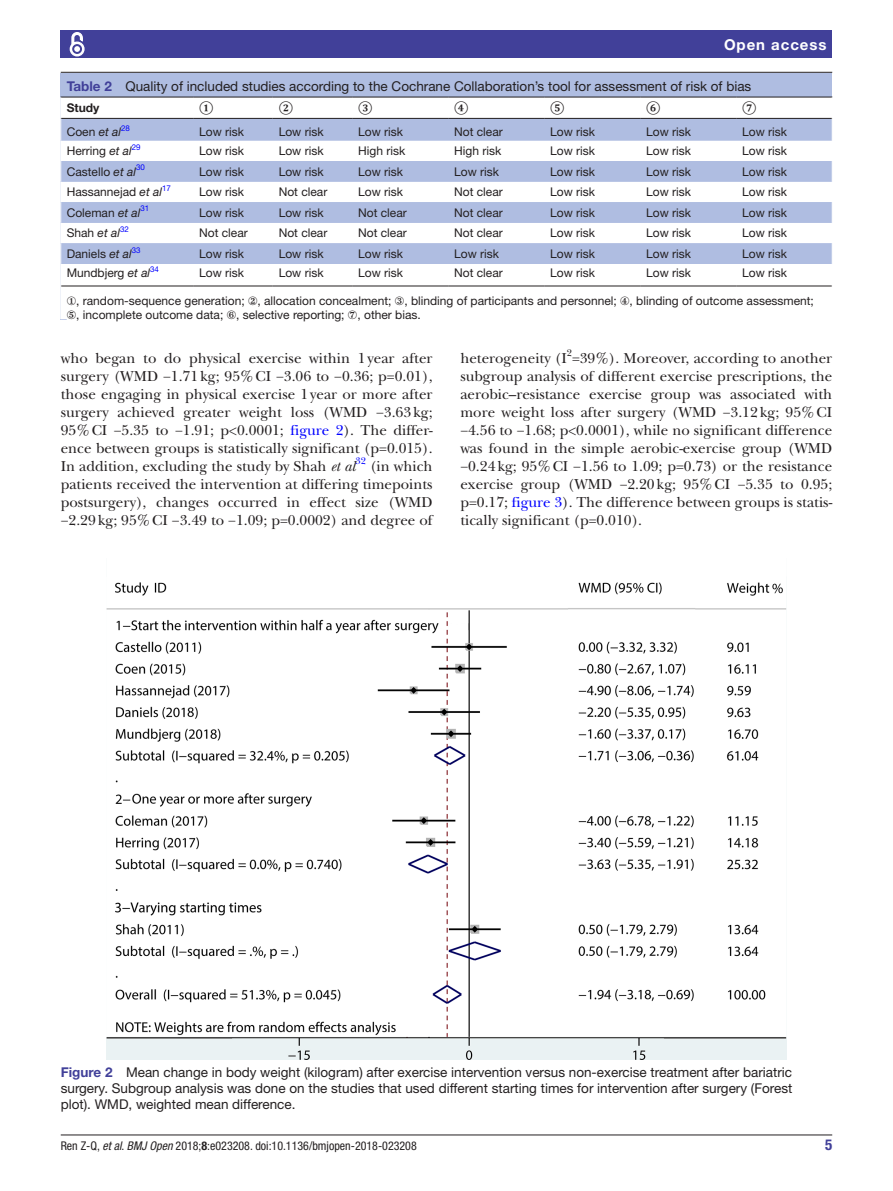
<style>
.page{position:relative;width:893px;height:1191px;background:#fff}
.page>*{position:absolute;margin:0;border:0;box-sizing:border-box;transform-origin:0 0}
.t1{font:15px/18px "New Baskerville";color:#231f20;text-align:justify}
.t2{font:700 15px "Helvetica Neue LT Std";letter-spacing:.065em;color:#fff}
.t3{font:700 condensed 15px "Helvetica Neue LT Std";color:#414099}
.t4{font:13.5px/16.2px "Helvetica Neue LT Std";color:#231f20;text-align:justify}
.t5{font:12px/14.4px "Helvetica Neue LT Std";color:#231f20}
.t6{font:condensed 12px "Helvetica Neue LT Std";color:#231f20}
.t7{font:700 12px "Cambria";color:#231f20}
.t8{font:700 12px "Helvetica Neue LT Std";color:#231f20}
.t9{font:9.9px "New Baskerville";color:#231f20}
.t10{font:7.95px "Helvetica Neue LT Std";color:#00f}
.s1{font-weight:700;color:#414099}
.s2{font-style:italic}
.s3{color:#00f}
.s4{font-weight:700}
</style>
<div class="page">
<hr style="left:61px;top:1134px;width:771px;height:1px;background:#231f20">
<div style="left:61px;top:31px;width:771px;height:27px;background:#414099"></div>
<svg style="left:69px;top:32px;width:16px;height:25px"></svg>
<div style="left:61px;top:73px;width:771px;height:246px;background:#afbde1"></div>
<hr style="left:61px;top:72px;width:771px;height:1px;background:#231f20">
<div style="left:61px;top:98px;width:771px;height:221px;background:#fff"></div>
<svg style="left:61px;top:119px;width:771px;height:145px"></svg>
<hr style="left:61px;top:97px;width:132px;height:1px;background:#231f20">
<hr style="left:61px;top:118px;width:132px;height:1px;background:#231f20">
<hr style="left:193px;top:97px;width:80px;height:1px;background:#231f20">
<hr style="left:193px;top:118px;width:80px;height:1px;background:#231f20">
<hr style="left:273px;top:97px;width:79px;height:1px;background:#231f20">
<hr style="left:273px;top:118px;width:79px;height:1px;background:#231f20">
<hr style="left:352px;top:97px;width:96px;height:1px;background:#231f20">
<hr style="left:352px;top:118px;width:96px;height:1px;background:#231f20">
<hr style="left:448px;top:97px;width:96px;height:1px;background:#231f20">
<hr style="left:448px;top:118px;width:96px;height:1px;background:#231f20">
<hr style="left:544px;top:97px;width:96px;height:1px;background:#231f20">
<hr style="left:544px;top:118px;width:96px;height:1px;background:#231f20">
<hr style="left:640px;top:97px;width:96px;height:1px;background:#231f20">
<hr style="left:640px;top:118px;width:96px;height:1px;background:#231f20">
<hr style="left:736px;top:97px;width:96px;height:1px;background:#231f20">
<hr style="left:736px;top:118px;width:96px;height:1px;background:#231f20">
<hr style="left:193px;top:286px;width:80px;height:1px;background:#231f20">
<hr style="left:273px;top:286px;width:79px;height:1px;background:#231f20">
<hr style="left:352px;top:286px;width:96px;height:1px;background:#231f20">
<hr style="left:448px;top:286px;width:96px;height:1px;background:#231f20">
<hr style="left:544px;top:286px;width:96px;height:1px;background:#231f20">
<hr style="left:640px;top:286px;width:96px;height:1px;background:#231f20">
<hr style="left:61px;top:286px;width:132px;height:1px;background:#231f20">
<hr style="left:736px;top:286px;width:96px;height:1px;background:#231f20">
<svg style="left:60px;top:97px;width:1px;height:189px"></svg>
<hr style="left:67px;top:318px;width:765px;height:2px;background:#fff">
<img style="left:106px;top:582px;width:681px;height:477px">
<p class="t2" style="left:724px;top:35px;width:104px">Open access</p>
<p class="t4" style="left:67px;top:78px;width:686px"><span class="s1">Table 2</span> Quality of included studies according to the Cochrane Collaboration’s tool for assessment of risk of bias</p>
<p class="t8" style="left:67px;top:101px;width:34px">Study</p>
<p class="t7" style="left:199px;top:100px;width:16px">①</p>
<p class="t7" style="left:279px;top:100px;width:16px">②</p>
<p class="t7" style="left:358px;top:100px;width:16px">③</p>
<p class="t7" style="left:454px;top:100px;width:16px">④</p>
<p class="t7" style="left:550px;top:100px;width:16px">⑤</p>
<p class="t7" style="left:646px;top:100px;width:16px">⑥</p>
<p class="t7" style="left:742px;top:100px;width:16px">⑦</p>
<p class="t5" style="left:67px;top:124px;width:56px">Coen <span class="s2">et al</span></p>
<p class="t10" style="left:121px;top:123px;width:10px">28</p>
<p class="t5" style="left:199px;top:124px;width:46px">Low risk</p>
<p class="t5" style="left:279px;top:124px;width:46px">Low risk</p>
<p class="t5" style="left:358px;top:124px;width:46px">Low risk</p>
<p class="t5" style="left:454px;top:124px;width:50px">Not clear</p>
<p class="t5" style="left:550px;top:124px;width:46px">Low risk</p>
<p class="t5" style="left:646px;top:124px;width:46px">Low risk</p>
<p class="t5" style="left:742px;top:124px;width:46px">Low risk</p>
<p class="t5" style="left:67px;top:143px;width:67px">Herring <span class="s2">et al</span></p>
<p class="t10" style="left:132px;top:142px;width:10px">29</p>
<p class="t5" style="left:199px;top:143px;width:46px">Low risk</p>
<p class="t5" style="left:279px;top:143px;width:46px">Low risk</p>
<p class="t5" style="left:358px;top:143px;width:49px">High risk</p>
<p class="t5" style="left:454px;top:143px;width:49px">High risk</p>
<p class="t5" style="left:550px;top:143px;width:46px">Low risk</p>
<p class="t5" style="left:646px;top:143px;width:46px">Low risk</p>
<p class="t5" style="left:742px;top:143px;width:46px">Low risk</p>
<p class="t5" style="left:67px;top:164px;width:71px">Castello <span class="s2">et al</span></p>
<p class="t10" style="left:136px;top:163px;width:10px">30</p>
<p class="t5" style="left:199px;top:164px;width:46px">Low risk</p>
<p class="t5" style="left:279px;top:164px;width:46px">Low risk</p>
<p class="t5" style="left:358px;top:164px;width:46px">Low risk</p>
<p class="t5" style="left:454px;top:164px;width:46px">Low risk</p>
<p class="t5" style="left:550px;top:164px;width:46px">Low risk</p>
<p class="t5" style="left:646px;top:164px;width:46px">Low risk</p>
<p class="t5" style="left:742px;top:164px;width:46px">Low risk</p>
<p class="t5" style="left:67px;top:184px;width:97px">Hassannejad <span class="s2">et al</span></p>
<p class="t10" style="left:162px;top:183px;width:10px">17</p>
<p class="t5" style="left:199px;top:184px;width:46px">Low risk</p>
<p class="t5" style="left:279px;top:184px;width:50px">Not clear</p>
<p class="t5" style="left:358px;top:184px;width:46px">Low risk</p>
<p class="t5" style="left:454px;top:184px;width:50px">Not clear</p>
<p class="t5" style="left:550px;top:184px;width:46px">Low risk</p>
<p class="t5" style="left:646px;top:184px;width:46px">Low risk</p>
<p class="t5" style="left:742px;top:184px;width:46px">Low risk</p>
<p class="t5" style="left:67px;top:205px;width:75px">Coleman <span class="s2">et al</span></p>
<p class="t10" style="left:141px;top:204px;width:10px">31</p>
<p class="t5" style="left:199px;top:205px;width:46px">Low risk</p>
<p class="t5" style="left:279px;top:205px;width:46px">Low risk</p>
<p class="t5" style="left:358px;top:205px;width:50px">Not clear</p>
<p class="t5" style="left:454px;top:205px;width:50px">Not clear</p>
<p class="t5" style="left:550px;top:205px;width:46px">Low risk</p>
<p class="t5" style="left:646px;top:205px;width:46px">Low risk</p>
<p class="t5" style="left:742px;top:205px;width:46px">Low risk</p>
<p class="t5" style="left:67px;top:226px;width:64px">Shah <span class="s2">et al</span><sup>32</sup></p>
<p class="t5" style="left:199px;top:226px;width:50px">Not clear</p>
<p class="t5" style="left:279px;top:226px;width:50px">Not clear</p>
<p class="t5" style="left:358px;top:226px;width:50px">Not clear</p>
<p class="t5" style="left:454px;top:226px;width:50px">Not clear</p>
<p class="t5" style="left:550px;top:226px;width:46px">Low risk</p>
<p class="t5" style="left:646px;top:226px;width:46px">Low risk</p>
<p class="t5" style="left:742px;top:226px;width:46px">Low risk</p>
<p class="t5" style="left:67px;top:246px;width:75px">Daniels <span class="s2">et al</span><sup>33</sup></p>
<p class="t5" style="left:199px;top:246px;width:46px">Low risk</p>
<p class="t5" style="left:279px;top:246px;width:46px">Low risk</p>
<p class="t5" style="left:358px;top:246px;width:46px">Low risk</p>
<p class="t5" style="left:454px;top:246px;width:46px">Low risk</p>
<p class="t5" style="left:550px;top:246px;width:46px">Low risk</p>
<p class="t5" style="left:646px;top:246px;width:46px">Low risk</p>
<p class="t5" style="left:742px;top:246px;width:46px">Low risk</p>
<p class="t5" style="left:67px;top:265px;width:85px">Mundbjerg <span class="s2">et al</span></p>
<p class="t10" style="left:150px;top:264px;width:10px">34</p>
<p class="t5" style="left:199px;top:265px;width:46px">Low risk</p>
<p class="t5" style="left:279px;top:265px;width:46px">Low risk</p>
<p class="t5" style="left:358px;top:265px;width:46px">Low risk</p>
<p class="t5" style="left:454px;top:265px;width:50px">Not clear</p>
<p class="t5" style="left:550px;top:265px;width:46px">Low risk</p>
<p class="t5" style="left:646px;top:265px;width:46px">Low risk</p>
<p class="t5" style="left:742px;top:265px;width:46px">Low risk</p>
<p class="t5" style="left:67px;top:293px;width:749px">①, random-sequence generation; ②, allocation concealment; ③, blinding of participants and personnel; ④, blinding of outcome assessment;<br>⑤, incomplete outcome data; ⑥, selective reporting; ⑦, other bias.</p>
<p class="t9" style="left:567px;top:347px;width:7px">2</p>
<p class="t1" style="left:460px;top:367px;width:373px">subgroup analysis of different exercise prescriptions, the aerobic–resistance exercise group was associated with more weight loss after surgery (WMD −3.12kg; 95%CI −4.56 to −1.68; p&lt;0.0001), while no significant difference was found in the simple aerobic-exercise group (WMD −0.24kg; 95%CI −1.56 to 1.09; p=0.73) or the resistance exercise group (WMD −2.20kg; 95%CI −5.35 to 0.95; p=0.17; <span class="s3">figure 3</span>). The difference between groups is statis&shy;tically significant (p=0.010).</p>
<p class="t1" style="left:61px;top:349px;width:373px">who began to do physical exercise within 1year after surgery (WMD −1.71kg; 95%CI −3.06 to −0.36; p=0.01), those engaging in physical exercise 1year or more after surgery achieved greater weight loss (WMD −3.63kg; 95%CI −5.35 to −1.91; p&lt;0.0001; <span class="s3">figure 2</span>). The differ&shy;ence between groups is statistically significant (p=0.015).<br>In addition, excluding the study by Shah <span class="s2">et al</span><sup>32</sup> (in which patients received the intervention at differing timepoints postsurgery), changes occurred in effect size (WMD −2.29kg; 95%CI −3.49 to −1.09; p=0.0002) and degree of</p>
<p class="t1" style="left:460px;top:349px;width:373px">heterogeneity (I =39%). Moreover, according to another</p>
<p class="t4" style="left:61px;top:1063px;width:733px"><span class="s1">Figure 2</span> Mean change in body weight (kilogram) after exercise intervention versus non-exercise treatment after bariatric surgery. Subgroup analysis was done on the studies that used different starting times for intervention after surgery (Forest plot). WMD, weighted mean difference.</p>
<p class="t6" style="left:61px;top:1138px;width:358px">Ren Z-Q, <span class="s2">et al</span>. <span class="s2">BMJ Open</span> 2018;<span class="s4">8</span>:e023208. doi:10.1136/bmjopen-2018-023208</p>
<p class="t3" style="left:825px;top:1135px;width:9px">5</p>
</div>
